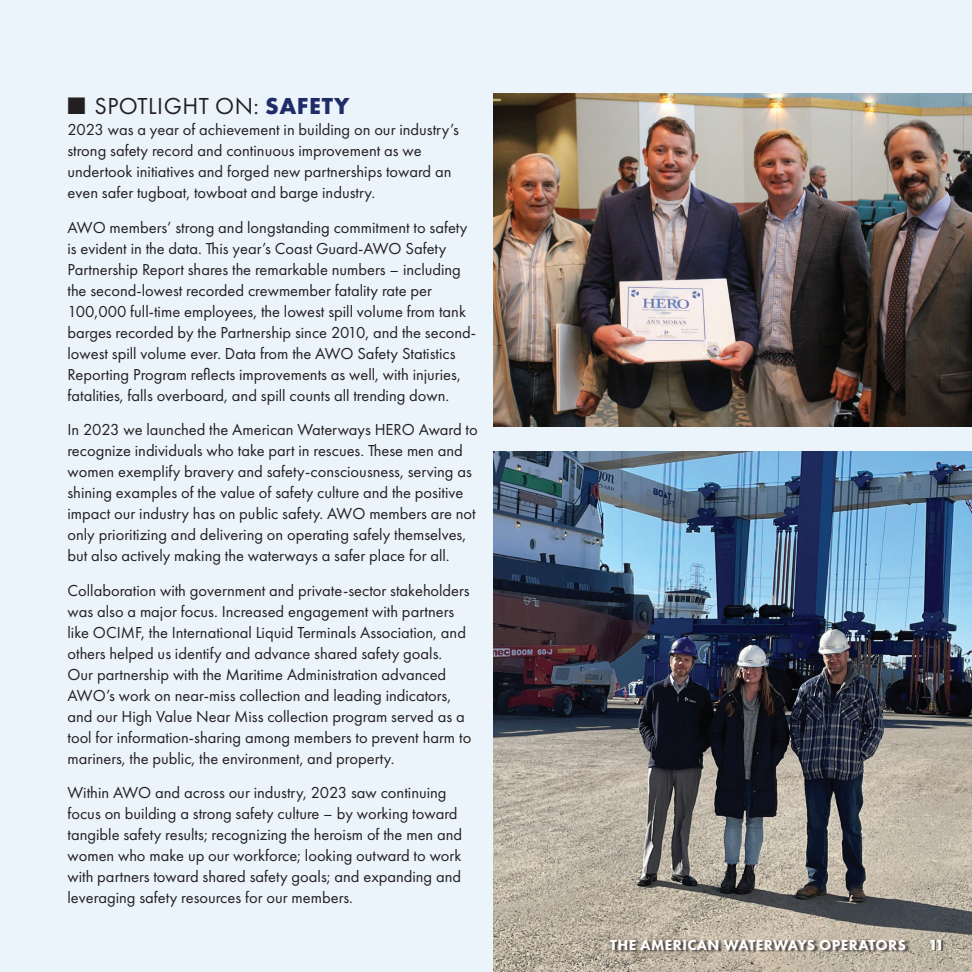
<style>
.page{position:relative;width:972px;height:972px;background:#ebf4fb}
.page>*{position:absolute;margin:0;border:0;box-sizing:border-box;transform-origin:0 0}
.t1{font:24px "Futura PT";letter-spacing:.02em;color:#231f20}
.t2{font:16.5px/21px "Futura PT";color:#231f20}
.t3{font:800 15px "Futura PT";letter-spacing:.03em;color:#fff}
.t4{font:700 15px "Futura PT";color:#fff}
.s1{font-weight:700;color:#202c68}
</style>
<div class="page">
<img style="left:494px;top:451px;width:478px;height:521px">
<img style="left:494px;top:93px;width:478px;height:333px">
<div style="left:931px;top:940px;width:12px;height:11px;background:#231f20;opacity:.75"></div>
<div style="left:610px;top:940px;width:299px;height:13px;background:#231f20;opacity:.75"></div>
<h1 class="t1" style="left:68px;top:92px;width:284px">■ SPOTLIGHT ON: <span class="s1">SAFETY</span></h1>
<p class="t2" style="left:68px;top:119px;width:393px">2023 was a year of achievement in building on our industry’s strong safety record and continuous improvement as we undertook initiatives and forged new partnerships toward an even safer tugboat, towboat and barge industry.</p>
<p class="t2" style="left:68px;top:217px;width:410px">AWO members’ strong and longstanding commitment to safety is evident in the data. This year’s Coast Guard-AWO Safety Partnership Report shares the remarkable numbers – including the second-lowest recorded crewmember fatality rate per 100,000 full-time employees, the lowest spill volume from tank barges recorded by the Partnership since 2010, and the second&shy;lowest spill volume ever. Data from the AWO Safety Statistics Reporting Program reflects improvements as well, with injuries, fatalities, falls overboard, and spill counts all trending down.</p>
<p class="t2" style="left:68px;top:419px;width:412px">In 2023 we launched the American Waterways HERO Award to recognize individuals who take part in rescues. These men and women exemplify bravery and safety-consciousness, serving as shining examples of the value of safety culture and the positive impact our industry has on public safety. AWO members are not only prioritizing and delivering on operating safely themselves, but also actively making the waterways a safer place for all.</p>
<p class="t2" style="left:68px;top:580px;width:405px">Collaboration with government and private-sector stakeholders was also a major focus. Increased engagement with partners like OCIMF, the International Liquid Terminals Association, and others helped us identify and advance shared safety goals.<br>Our partnership with the Maritime Administration advanced AWO’s work on near-miss collection and leading indicators, and our High Value Near Miss collection program served as a tool for information-sharing among members to prevent harm to mariners, the public, the environment, and property.</p>
<p class="t2" style="left:68px;top:782px;width:396px">Within AWO and across our industry, 2023 saw continuing focus on building a strong safety culture – by working toward tangible safety results; recognizing the heroism of the men and women who make up our workforce; looking outward to work with partners toward shared safety goals; and expanding and leveraging safety resources for our members.</p>
<p class="t3" style="left:610px;top:935px;width:297px">THE AMERICAN WATERWAYS OPERATORS</p>
<p class="t4" style="left:929px;top:935px;width:17px">11</p>
</div>
